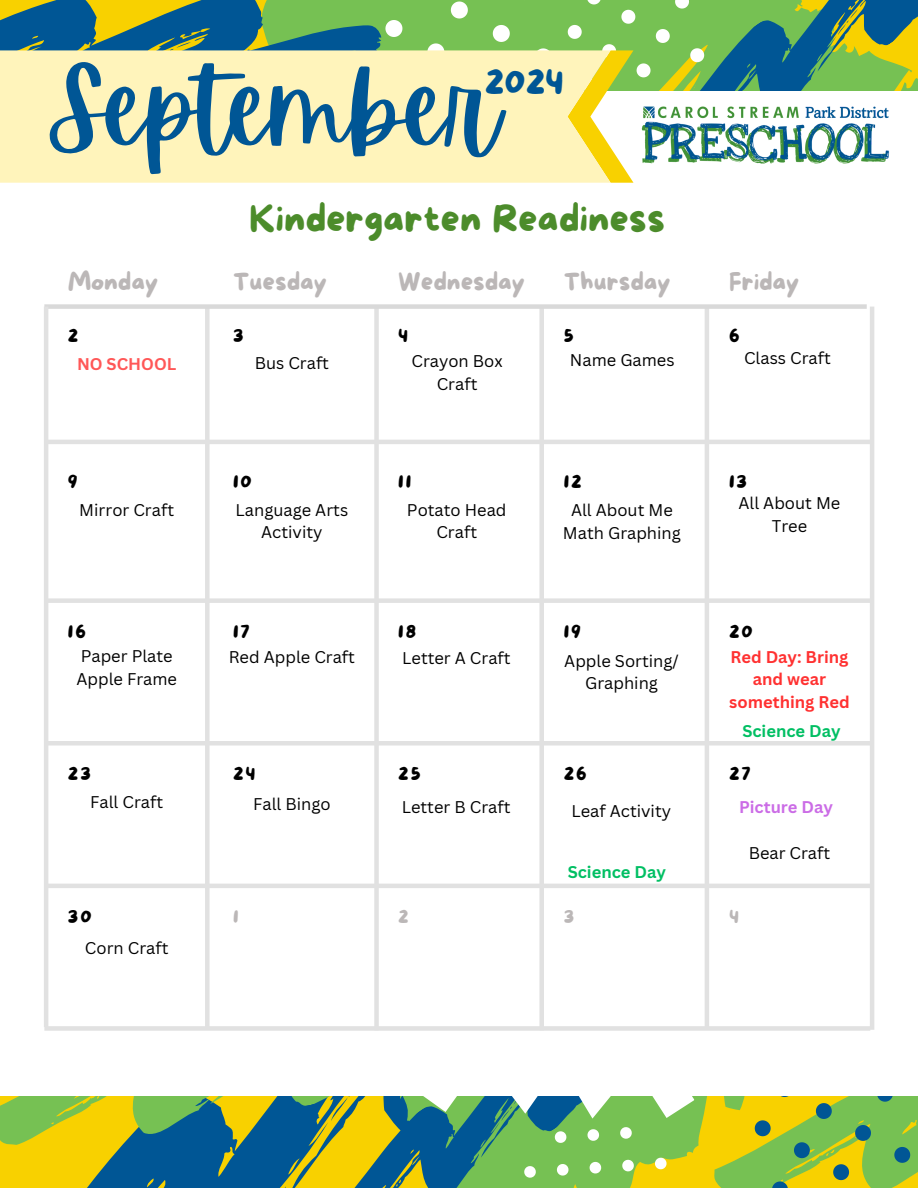
<style>
.page{position:relative;width:918px;height:1188px;background:#fff}
.page>*{position:absolute;margin:0;border:0;box-sizing:border-box;transform-origin:0 0}
.t1{font:106.95px "Apricots";color:#005695}
.t2{font:38.1px "More Sugar";color:#4c8c2b}
.t3{font:33.75px "More Sugar";color:#005695}
.t4{font:24.6px "More Sugar";color:#bbb7b7}
.t5{font:18px "More Sugar";letter-spacing:.115em;color:#000}
.t6{font:18px "More Sugar";color:#bbb7b7}
.t7{font:16.5px/22.5px "Canva Sans";color:#000;text-align:center}
.t8{font:700 16.5px/22.5px "Canva Sans";color:#ff3131;text-align:center}
.t9{font:700 16.5px "Canva Sans";color:#00bf63}
.t10{font:700 16.5px "Canva Sans";color:#cb6ce6}
.t11{font:700 16.5px "Canva Sans";color:#ff5757}
</style>
<div class="page">
<svg style="left:292px;top:1145px;width:381px;height:43px;background:#8aba51"></svg>
<svg style="left:713px;top:0;width:205px;height:91px;background:#529265"></svg>
<svg style="left:835px;top:9px;width:25px;height:26px"></svg>
<svg style="left:701px;top:1096px;width:217px;height:92px;background:#a4c034"></svg>
<svg style="left:486px;top:1096px;width:208px;height:49px;background:#71b478"></svg>
<svg style="left:0;top:1096px;width:486px;height:76px;background:#709753"></svg>
<svg style="left:0;top:0;width:713px;height:183px;background:#78af73"></svg>
<div style="left:0;top:50px;width:611px;height:133px;background:#fff4bb"></div>
<img style="left:639px;top:104px;width:251px;height:60px">
<hr style="left:48px;top:440px;width:826px;height:4px;background:#e1e1e1">
<div style="left:48px;top:598px;width:826px;height:5px;background:#e1e1e1"></div>
<div style="left:205px;top:307px;width:5px;height:723px;background:#e1e1e1"></div>
<div style="left:374px;top:307px;width:5px;height:723px;background:#e1e1e1"></div>
<div style="left:539px;top:307px;width:5px;height:723px;background:#e1e1e1"></div>
<hr style="left:705px;top:307px;width:4px;height:722px;background:#e1e1e1">
<div style="left:44px;top:304px;width:823px;height:5px;background:#d9d9d9"></div>
<div style="left:44px;top:741px;width:828px;height:5px;background:#e1e1e1"></div>
<hr style="left:44px;top:884px;width:828px;height:4px;background:#e1e1e1">
<div style="left:44px;top:1026px;width:826px;height:5px;background:#e1e1e1"></div>
<hr style="left:44px;top:307px;width:4px;height:720px;background:#e1e1e1">
<hr style="left:870px;top:307px;width:4px;height:723px;background:#e1e1e1">
<p class="t1" style="left:48px;top:47px;width:452px">September</p>
<p class="t3" style="left:485px;top:63px;width:80px">2024</p>
<p class="t2" style="left:250px;top:198px;width:417px">Kindergarten Readiness</p>
<p class="t4" style="left:68px;top:269px;width:92px">Monday</p>
<p class="t4" style="left:233px;top:269px;width:95px">Tuesday</p>
<p class="t4" style="left:398px;top:269px;width:128px">Wednesday</p>
<p class="t4" style="left:564px;top:269px;width:108px">Thursday</p>
<p class="t4" style="left:729px;top:269px;width:72px">Friday</p>
<p class="t5" style="left:68px;top:326px;width:12px">2</p>
<h4 class="t5" style="left:233px;top:326px;width:12px">3</h4>
<h4 class="t5" style="left:398px;top:326px;width:11px">4</h4>
<h4 class="t5" style="left:564px;top:326px;width:11px">5</h4>
<h4 class="t5" style="left:729px;top:326px;width:12px">6</h4>
<p class="t11" style="left:77px;top:353px;width:101px">NO SCHOOL</p>
<p class="t7" style="left:255px;top:351px;width:76px">Bus Craft</p>
<p class="t7" style="left:411px;top:349px;width:93px">Crayon Box<br>Craft</p>
<p class="t7" style="left:570px;top:348px;width:106px">Name Games</p>
<p class="t7" style="left:744px;top:346px;width:88px">Class Craft</p>
<h4 class="t5" style="left:68px;top:472px;width:11px">9</h4>
<p class="t5" style="left:233px;top:472px;width:20px">10</p>
<h2 class="t5" style="left:398px;top:472px;width:15px">11</h2>
<h1 class="t5" style="left:564px;top:472px;width:19px">12</h1>
<h3 class="t5" style="left:729px;top:472px;width:20px">13</h3>
<p class="t7" style="left:79px;top:498px;width:96px">Mirror Craft</p>
<p class="t7" style="left:236px;top:498px;width:114px">Language Arts<br>Activity</p>
<p class="t7" style="left:407px;top:498px;width:101px">Potato Head<br>Craft</p>
<p class="t7" style="left:563px;top:498px;width:119px">All About Me<br>Math Graphing</p>
<h6 class="t7" style="left:739px;top:492px;width:103px">All About Me<br>Tree</h6>
<p class="t5" style="left:68px;top:621px;width:20px">16</p>
<p class="t5" style="left:233px;top:621px;width:18px">17</p>
<p class="t5" style="left:398px;top:621px;width:19px">18</p>
<p class="t5" style="left:564px;top:621px;width:19px">19</p>
<p class="t5" style="left:729px;top:621px;width:25px">20</p>
<p class="t7" style="left:76px;top:644px;width:102px;text-align:left">Paper Plate<br>Apple Frame</p>
<p class="t7" style="left:229px;top:645px;width:128px">Red Apple Craft</p>
<p class="t7" style="left:402px;top:647px;width:110px">Letter A Craft</p>
<p class="t7" style="left:564px;top:649px;width:116px">Apple Sorting/<br>Graphing</p>
<h6 class="t8" style="left:729px;top:645px;width:122px">Red Day: Bring and wear something Red</h6>
<p class="t9" style="left:742px;top:719px;width:100px">Science Day</p>
<p class="t5" style="left:68px;top:764px;width:24px">23</p>
<h5 class="t5" style="left:233px;top:764px;width:24px">24</h5>
<p class="t5" style="left:398px;top:764px;width:24px">25</p>
<p class="t5" style="left:564px;top:764px;width:25px">26</p>
<p class="t5" style="left:729px;top:764px;width:23px">27</p>
<p class="t7" style="left:90px;top:790px;width:74px">Fall Craft</p>
<p class="t7" style="left:253px;top:792px;width:79px">Fall Bingo</p>
<h6 class="t7" style="left:402px;top:795px;width:110px">Letter B Craft</h6>
<p class="t7" style="left:571px;top:800px;width:101px">Leaf Activity</p>
<p class="t9" style="left:568px;top:861px;width:100px">Science Day</p>
<h6 class="t10" style="left:739px;top:795px;width:95px">Picture Day</h6>
<p class="t7" style="left:749px;top:841px;width:83px">Bear Craft</p>
<p class="t5" style="left:68px;top:906px;width:25px">30</p>
<p class="t6" style="left:233px;top:906px;width:7px">1</p>
<p class="t6" style="left:398px;top:906px;width:12px">2</p>
<p class="t6" style="left:564px;top:906px;width:12px">3</p>
<p class="t6" style="left:729px;top:906px;width:11px">4</p>
<p class="t7" style="left:85px;top:936px;width:85px">Corn Craft</p>
</div>
